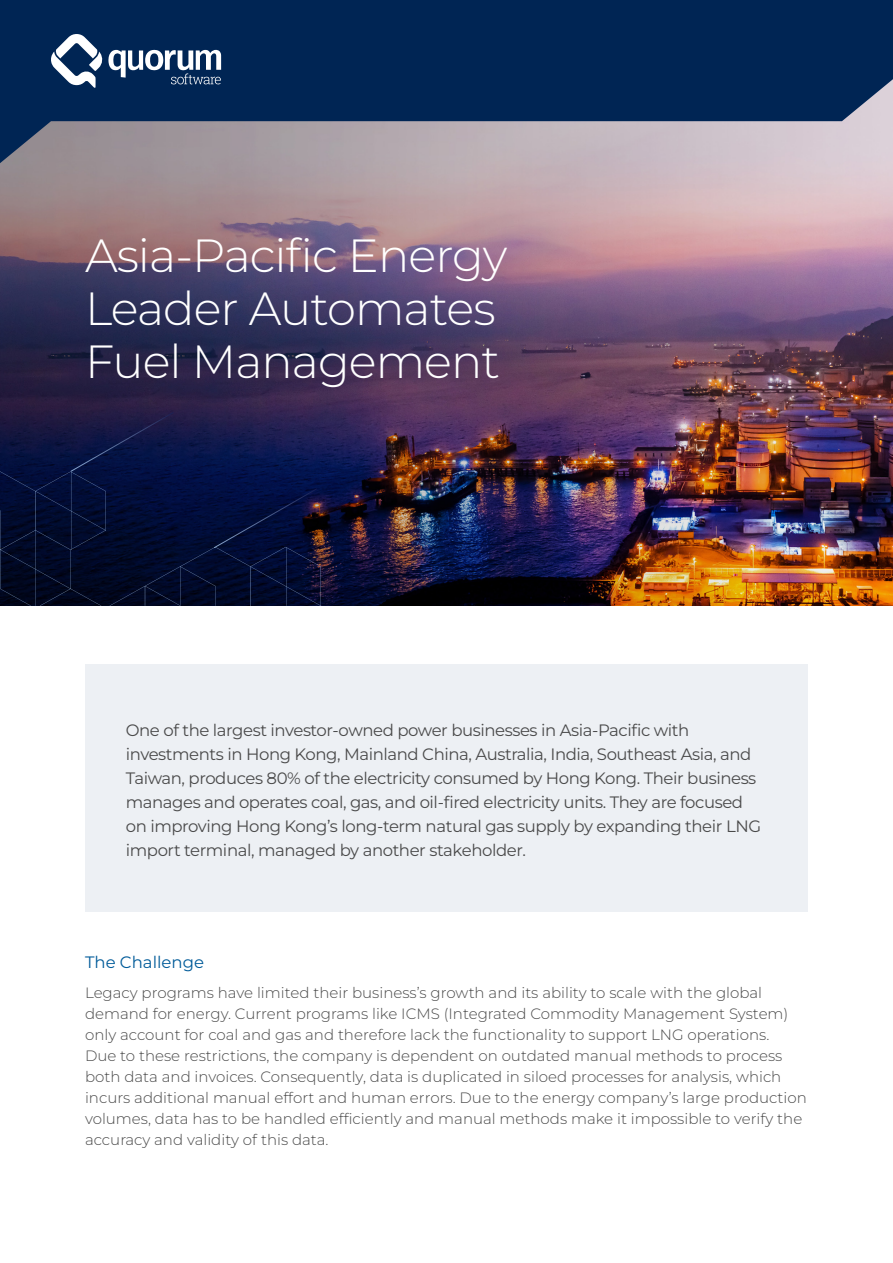
<style>
.page{position:relative;width:893px;height:1263px;background:#fff}
.page>*{position:absolute;margin:0;border:0;box-sizing:border-box;transform-origin:0 0}
.t1{font:300 46.5px/53.2px "Montserrat";letter-spacing:-.02em;color:#fff}
.t2{font:16.5px/24px "Montserrat";letter-spacing:-.025em;color:#4a4a4a}
.t3{font:16.5px "Montserrat";color:#005b99}
.t4{font:300 15px/21px "Montserrat";color:#4a4a4a}
</style>
<div class="page">
<div style="left:85px;top:664px;width:723px;height:248px;background:#edf0f4"></div>
<img style="left:0;top:163px;width:893px;height:443px">
<svg style="left:0;top:0;width:893px;height:163px;background:#324a6e"></svg>
<svg style="left:51px;top:34px;width:170px;height:54px"></svg>
<svg style="left:0;top:412px;width:321px;height:194px;background:#071037"></svg>
<h1 class="t1" style="left:85px;top:227px;width:424px">Asia-Pacific Energy<br>Leader Automates<br>Fuel Management</h1>
<p class="t2" style="left:126px;top:718px;width:637px">One of the largest investor-owned power businesses in Asia-Pacific with investments in Hong Kong, Mainland China, Australia, India, Southeast Asia, and Taiwan, produces 80% of the electricity consumed by Hong Kong. Their business manages and operates coal, gas, and oil-fired electricity units. They are focused on improving Hong Kong’s long-term natural gas supply by expanding their LNG import terminal, managed by another stakeholder.</p>
<p class="t3" style="left:85px;top:951px;width:120px">The Challenge</p>
<p class="t4" style="left:85px;top:982px;width:723px">Legacy programs have limited their business’s growth and its ability to scale with the global demand for energy. Current programs like ICMS (Integrated Commodity Management System) only account for coal and gas and therefore lack the functionality to support LNG operations.<br>Due to these restrictions, the company is dependent on outdated manual methods to process both data and invoices. Consequently, data is duplicated in siloed processes for analysis, which incurs additional manual effort and human errors. Due to the energy company’s large production volumes, data has to be handled efficiently and manual methods make it impossible to verify the accuracy and validity of this data.</p>
</div>
